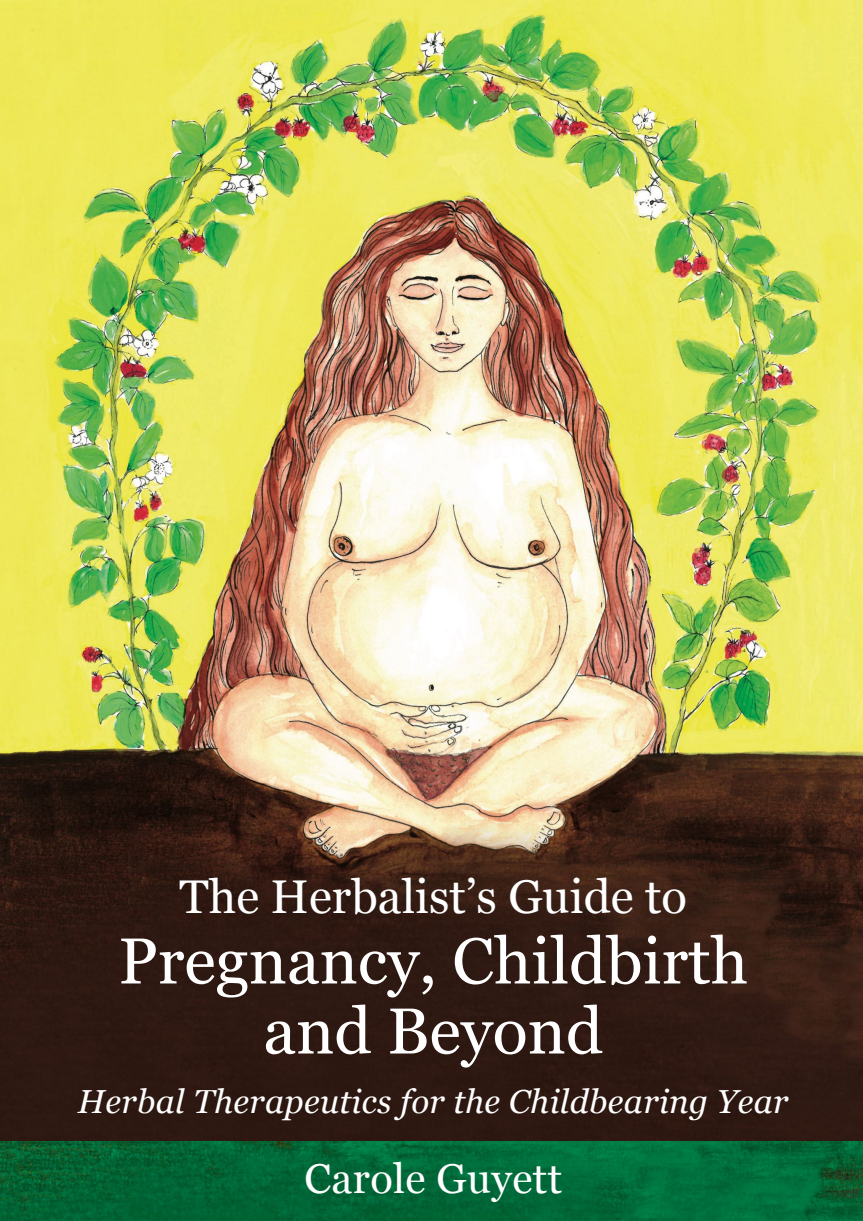
<style>
.page{position:relative;width:863px;height:1221px;background:#fff}
.page>*{position:absolute;margin:0;border:0;box-sizing:border-box;transform-origin:0 0}
.t1{font:64.75px/70px "Georgia";color:#fff;text-align:center}
.t2{font:47.25px "Georgia";color:#fff}
.t3{font:41.65px "Georgia";letter-spacing:.01em;color:#fff}
.t4{font:italic 33.25px "Georgia";letter-spacing:.01em;color:#fff}
</style>
<div class="page">
<img style="left:0;top:0;width:862px;height:1141px">
<img style="left:0;top:1141px;width:862px;height:79px">
<h2 class="t2" style="left:179px;top:862px;width:508px">The Herbalist’s Guide to</h2>
<h1 class="t1" style="left:118px;top:923px;width:631px">Pregnancy, Childbirth and Beyond</h1>
<p class="t4" style="left:78px;top:1077px;width:712px">Herbal Therapeutics for the Childbearing Year</p>
<p class="t3" style="left:304px;top:1148px;width:259px">Carole Guyett</p>
</div>
